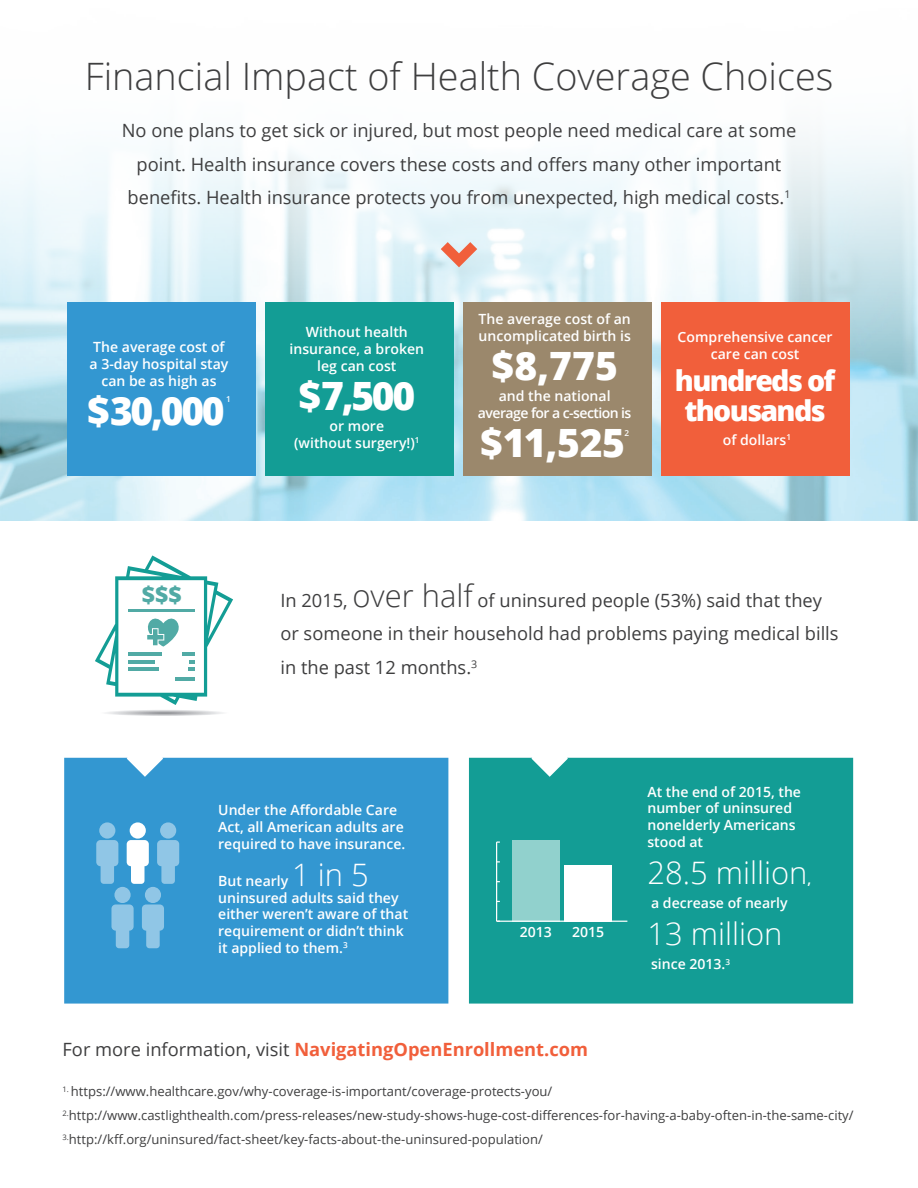
<style>
.page{position:relative;width:918px;height:1188px;background:#fff}
.page>*{position:absolute;margin:0;border:0;box-sizing:border-box;transform-origin:0 0}
.t1{font:800 39px "Open Sans";letter-spacing:-.055em;color:#fff}
.t2{font:300 37.8px "Open Sans";color:#3e3e3f}
.t3{font:300 30.9px "Open Sans";color:#fff}
.t4{font:800 28.5px/30px "Open Sans";letter-spacing:-.06em;color:#fff;text-align:center}
.t5{font:800 22.8px "Open Sans";color:#51aaa5}
.t6{font:18.3px/33.8px "Open Sans";color:#3e3e3f;text-align:center}
.t7{font:700 18.3px "Open Sans";color:#f15f3b}
.t8{font:600 14.1px/17px "Open Sans";color:#fff}
.t9{font:600 14.1px/17px "Open Sans";letter-spacing:-.04em;color:#fff;text-align:center}
.t10{font:13.05px/23.9px "Open Sans";color:#3e3e3f}
.t11{font:600 8.25px "Open Sans";color:#fff}
.s1{font-weight:300;font-size:30.9px}
.s2{font-weight:600;font-size:14.1px}
.s3{font-weight:400;color:#3e3e3f}
</style>
<div class="page">
<img style="left:0;top:380px;width:918px;height:141px">
<svg style="left:0;top:135px;width:918px;height:245px"></svg>
<div style="left:469px;top:758px;width:384px;height:246px;background:#139d95"></div>
<svg style="left:441px;top:242px;width:36px;height:25px"></svg>
<div style="left:64px;top:758px;width:384px;height:246px;background:#3397d1"></div>
<div style="left:463px;top:302px;width:188px;height:173px;background:#9b886c"></div>
<div style="left:67px;top:302px;width:189px;height:173px;background:#3397d1"></div>
<div style="left:265px;top:302px;width:189px;height:173px;background:#139d95"></div>
<div style="left:661px;top:302px;width:188px;height:173px;background:#f15f3b"></div>
<svg style="left:95px;top:555px;width:138px;height:161px"></svg>
<hr style="left:497px;top:921px;width:130px;height:1px;background:#fff">
<hr style="left:496px;top:842px;width:1px;height:79px;background:#fff">
<div style="left:565px;top:865px;width:47px;height:56px;background:#fff"></div>
<div style="left:512px;top:840px;width:47px;height:81px;background:#91d1cd"></div>
<svg style="left:142px;top:904px;width:22px;height:44px"></svg>
<svg style="left:145px;top:887px;width:16px;height:16px"></svg>
<svg style="left:111px;top:904px;width:23px;height:44px"></svg>
<svg style="left:114px;top:887px;width:17px;height:16px"></svg>
<svg style="left:96px;top:840px;width:22px;height:44px"></svg>
<svg style="left:99px;top:822px;width:16px;height:17px"></svg>
<svg style="left:157px;top:840px;width:22px;height:44px"></svg>
<svg style="left:160px;top:822px;width:16px;height:17px"></svg>
<svg style="left:127px;top:840px;width:22px;height:44px"></svg>
<div style="left:130px;top:822px;width:16px;height:17px;background:#fff;border-radius:50%"></div>
<h2 class="t2" style="left:85px;top:51px;width:750px">Financial Impact of Health Coverage Choices</h2>
<p class="t6" style="left:122px;top:113px;width:676px">No one plans to get sick or injured, but most people need medical care at some point. Health insurance covers these costs and offers many other important benefits. Health insurance protects you from unexpected, high medical costs.<sup>1</sup></p>
<p class="t8" style="left:90px;top:338px;width:140px;text-align:center">The average cost of a 3-day hospital stay can be as high as</p>
<h1 class="t1" style="left:87px;top:381px;width:139px">$30,000</h1>
<p class="t11" style="left:226px;top:394px;width:6px">1</p>
<h3 class="t5" style="left:142px;top:578px;width:42px">$$$</h3>
<p class="t8" style="left:290px;top:323px;width:136px;text-align:center">Without health insurance, a broken leg can cost</p>
<h1 class="t1" style="left:298px;top:366px;width:118px">$7,500</h1>
<p class="t8" style="left:294px;top:417px;width:127px;text-align:center">or more<br>(without surgery!)<sup>1</sup></p>
<p class="t8" style="left:479px;top:310px;width:154px">The average cost of an uncomplicated birth is</p>
<h1 class="t1" style="left:492px;top:336px;width:128px">$8,775</h1>
<p class="t9" style="left:478px;top:387px;width:155px">and the national average for a c-section is</p>
<h1 class="t1" style="left:480px;top:413px;width:146px">$11,525</h1>
<p class="t11" style="left:625px;top:427px;width:6px">2</p>
<p class="t8" style="left:678px;top:329px;width:157px;text-align:center">Comprehensive cancer care can cost</p>
<h3 class="t4" style="left:675px;top:364px;width:162px">hundreds of thousands</h3>
<p class="t8" style="left:723px;top:431px;width:70px">of dollars<sup>1</sup></p>
<p class="t6" style="left:280px;top:583px;width:560px;text-align:left">In 2015, <span class="s1">over half</span> of uninsured people (53%) said that they or someone in their household had problems paying medical bills in the past 12 months.<sup>3</sup></p>
<p class="t8" style="left:218px;top:801px;width:189px">Under the Affordable Care<br>Act, all American adults are required to have insurance.</p>
<p class="t8" style="left:218px;top:872px;width:191px">But nearly <span class="s1">1 in 5 </span>uninsured adults said they either weren’t aware of that requirement or didn’t think it applied to them.<sup>3</sup></p>
<p class="t8" style="left:520px;top:923px;width:34px">2013</p>
<p class="t8" style="left:572px;top:923px;width:34px">2015</p>
<p class="t8" style="left:647px;top:783px;width:155px">At the end of 2015, the number of uninsured nonelderly Americans stood at</p>
<h3 class="t3" style="left:647px;top:852px;width:165px">28.5 million<span class="s2">,</span></h3>
<p class="t8" style="left:651px;top:894px;width:138px">a decrease of nearly</p>
<h3 class="t3" style="left:647px;top:913px;width:137px">13 million</h3>
<p class="t8" style="left:651px;top:955px;width:81px">since 2013.<sup>3</sup></p>
<p class="t7" style="left:63px;top:1036px;width:527px"><span class="s3">For more information, visit</span> NavigatingOpenEnrollment.com</p>
<p class="t10" style="left:63px;top:1079px;width:793px"><sup>1.</sup> https://www.healthcare.gov/why-coverage-is-important/coverage-protects-you/<br><sup>2.</sup>http://www.castlighthealth.com/press-releases/new-study-shows-huge-cost-differences-for-having-a-baby-often-in-the-same-city/<br><sup>3.</sup>http://kff.org/uninsured/fact-sheet/key-facts-about-the-uninsured-population/</p>
</div>
